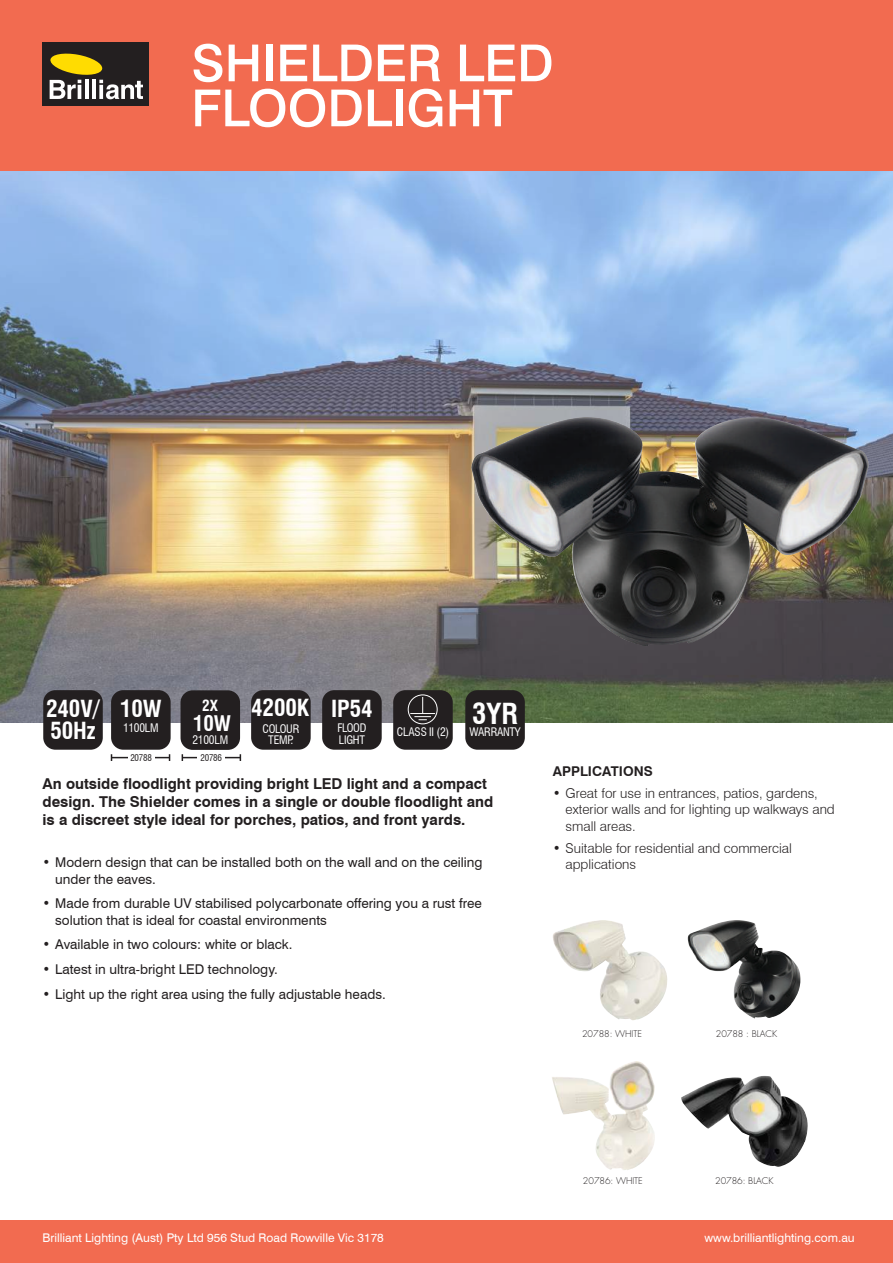
<style>
.page{position:relative;width:893px;height:1263px;background:#fff}
.page>*{position:absolute;margin:0;border:0;box-sizing:border-box;transform-origin:0 0}
.t1{font:500 51px/45px "Swiss 721 BT";color:#fff}
.t2{font:700 condensed 28.35px "Swiss 721 BT";color:#fff}
.t3{font:700 condensed 22.95px "Swiss 721 BT";letter-spacing:-.005em;color:#fff}
.t4{font:700 condensed 21px "Swiss 721 BT";color:#fff}
.t5{font:700 15px/18px "Swiss 721 BT";color:#231f20}
.t6{font:700 condensed 15px "Swiss 721 BT";color:#fff}
.t7{font:13.5px/16.2px "Swiss 721 BT";color:#231f20}
.t8{font:300 13.5px/16.2px "Swiss 721 BT";color:#231f20}
.t9{font:700 13.5px "Swiss 721 BT";color:#231f20}
.t10{font:12px "Swiss 721 BT";color:#fff}
.t11{font:condensed 11.55px/11.6px "Swiss 721 BT";letter-spacing:-.02em;color:#fff}
.t12{font:300 9px "Futura Std";letter-spacing:-.005em;color:#231f20}
.t13{font:condensed 9px "Swiss 721 BT";letter-spacing:-.02em;color:#231f20}
</style>
<div class="page">
<img style="left:0;top:170px;width:893px;height:553px">
<div style="left:0;top:0;width:893px;height:170px;background:#f26b50"></div>
<div style="left:43px;top:43px;width:106px;height:63px;background:#231f20"></div>
<svg style="left:50px;top:53px;width:93px;height:46px"></svg>
<div style="left:0;top:1220px;width:893px;height:43px;background:#f26b50"></div>
<div style="left:111px;top:690px;width:60px;height:60px;background:#231f20;border-radius:12px"></div>
<div style="left:322px;top:690px;width:60px;height:60px;background:#231f20;border-radius:12px"></div>
<div style="left:43px;top:690px;width:60px;height:60px;background:#231f20;border-radius:12px"></div>
<div style="left:465px;top:690px;width:60px;height:60px;background:#231f20;border-radius:12px"></div>
<div style="left:393px;top:690px;width:60px;height:60px;background:#231f20;border-radius:12px"></div>
<div style="left:408px;top:694px;width:30px;height:30px;border:1px solid #fff;border-radius:50%"></div>
<svg style="left:410px;top:697px;width:25px;height:23px"></svg>
<div style="left:251px;top:690px;width:60px;height:60px;background:#231f20;border-radius:12px"></div>
<hr style="left:112px;top:757px;width:58px;height:1px;background:#231f20">
<div style="left:128px;top:751px;width:27px;height:13px;background:#fff"></div>
<hr style="left:182px;top:757px;width:58px;height:1px;background:#231f20">
<div style="left:197px;top:751px;width:28px;height:13px;background:#fff"></div>
<img style="left:553px;top:920px;width:114px;height:100px">
<img style="left:471px;top:417px;width:398px;height:229px">
<div style="left:181px;top:690px;width:59px;height:60px;background:#231f20;border-radius:12px"></div>
<img style="left:688px;top:920px;width:112px;height:98px">
<img style="left:681px;top:1076px;width:127px;height:91px">
<img style="left:552px;top:1061px;width:103px;height:109px">
<h1 class="t1" style="left:191px;top:40px;width:364px">SHIELDER LED<br>FLOODLIGHT</h1>
<h3 class="t3" style="left:251px;top:694px;width:60px">4200K</h3>
<p class="t6" style="left:202px;top:696px;width:17px">2X</p>
<h3 class="t4" style="left:193px;top:711px;width:39px">10W</h3>
<h3 class="t3" style="left:46px;top:695px;width:55px">240V/</h3>
<h3 class="t3" style="left:331px;top:695px;width:43px">IP54</h3>
<h3 class="t3" style="left:50px;top:717px;width:47px">50Hz</h3>
<h3 class="t3" style="left:120px;top:695px;width:43px">10W</h3>
<h2 class="t2" style="left:472px;top:696px;width:47px">3YR</h2>
<p class="t11" style="left:337px;top:722px;width:31px">FLOOD<br>LIGHT</p>
<p class="t11" style="left:123px;top:722px;width:37px">1100LM</p>
<p class="t11" style="left:262px;top:723px;width:39px">COLOUR</p>
<p class="t11" style="left:397px;top:726px;width:54px">CLASS II (2)</p>
<p class="t11" style="left:469px;top:726px;width:53px">WARRANTY</p>
<p class="t11" style="left:268px;top:734px;width:27px">TEMP.</p>
<p class="t11" style="left:192px;top:734px;width:37px">2100LM</p>
<p class="t13" style="left:130px;top:752px;width:23px">20788</p>
<p class="t13" style="left:200px;top:752px;width:23px">20786</p>
<p class="t5" style="left:43px;top:775px;width:452px">An outside floodlight providing bright LED light and a compact design. The Shielder comes in a single or double floodlight and is a discreet style ideal for porches, patios, and front yards.</p>
<p class="t7" style="left:55px;top:854px;width:429px;text-indent:-13px">• Modern design that can be installed both on the wall and on the ceiling under the eaves.</p>
<p class="t7" style="left:55px;top:895px;width:428px;text-indent:-13px">• Made from durable UV stabilised polycarbonate offering you a rust free solution that is ideal for coastal environments</p>
<p class="t7" style="left:43px;top:936px;width:252px">• Available in two colours: white or black.</p>
<p class="t7" style="left:43px;top:961px;width:237px">• Latest in ultra-bright LED technology.</p>
<p class="t7" style="left:43px;top:986px;width:345px">• Light up the right area using the fully adjustable heads.</p>
<p class="t9" style="left:553px;top:763px;width:101px">APPLICATIONS</p>
<p class="t8" style="left:566px;top:785px;width:271px;text-indent:-13px">• Great for use in entrances, patios, gardens, exterior walls and for lighting up walkways and small areas.</p>
<p class="t8" style="left:566px;top:840px;width:228px;text-indent:-13px">• Suitable for residential and commercial applications</p>
<p class="t12" style="left:582px;top:1029px;width:61px">20788: WHITE</p>
<p class="t12" style="left:583px;top:1175px;width:61px">20786: WHITE</p>
<p class="t12" style="left:716px;top:1029px;width:63px">20788 : BLACK</p>
<p class="t12" style="left:715px;top:1175px;width:60px">20786: BLACK</p>
<p class="t10" style="left:43px;top:1231px;width:343px">Brilliant Lighting (Aust) Pty Ltd 956 Stud Road Rowville Vic 3178</p>
<p class="t10" style="left:704px;top:1231px;width:152px">www.brilliantlighting.com.au</p>
</div>
